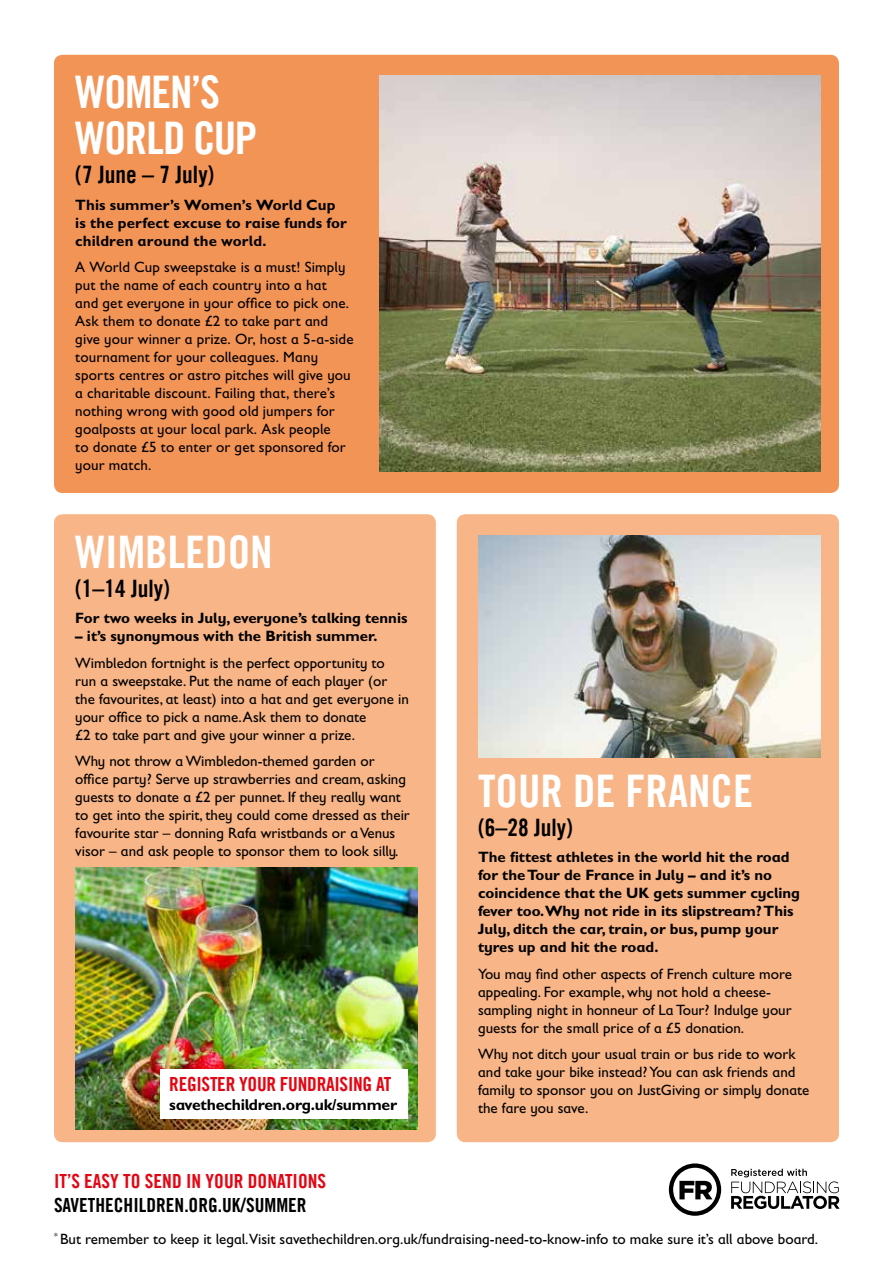
<style>
.page{position:relative;width:893px;height:1263px;background:#fff}
.page>*{position:absolute;margin:0;border:0;box-sizing:border-box;transform-origin:0 0}
.t1{font:45px "Trade Gothic LT Com Bd Cn 20";color:#fff}
.t2{font:45px/46.5px "Trade Gothic LT Com Bd Cn 20";letter-spacing:-.03em;color:#fff}
.t3{font:24px "Trade Gothic LT Com Bd Cn 20";color:#000}
.t4{font:19.5px "Trade Gothic LT Com Bd Cn 20";letter-spacing:-.015em;color:#e30613}
.t5{font:19.5px "Trade Gothic LT Com Bd Cn 20";color:#000}
.t6{font:700 15.75px "Gill Sans Infant Std";letter-spacing:-.015em;color:#000}
.t7{font:15px/18px "Gill Sans Infant Std";color:#000}
.t8{font:700 15px/18px "Gill Sans Infant Std";color:#000}
</style>
<div class="page">
<div style="left:54px;top:55px;width:785px;height:438px;background:#f39457;border-radius:9px"></div>
<div style="left:457px;top:514px;width:382px;height:628px;background:#f8b587;border-radius:9px"></div>
<img style="left:478px;top:535px;width:342px;height:223px">
<div style="left:54px;top:514px;width:382px;height:628px;background:#f8b587;border-radius:9px"></div>
<img style="left:75px;top:868px;width:343px;height:261px">
<img style="left:380px;top:75px;width:441px;height:397px">
<div style="left:161px;top:1069px;width:247px;height:50px;background:#fff"></div>
<svg style="left:669px;top:1163px;width:52px;height:53px"></svg>
<svg style="left:731px;top:1169px;width:109px;height:40px"></svg>
<h1 class="t2" style="left:75px;top:68px;width:183px">WOMEN’S<br>WORLD CUP</h1>
<h2 class="t3" style="left:75px;top:160px;width:140px">(7 June – 7 July)</h2>
<p class="t8" style="left:75px;top:195px;width:273px">This summer’s Women’s World Cup is the perfect excuse to raise funds for children around the world.</p>
<p class="t7" style="left:75px;top:258px;width:280px">A World Cup sweepstake is a must! Simply put the name of each country into a hat and get everyone in your office to pick one.<br>Ask them to donate £2 to take part and give your winner a prize. Or, host a 5-a-side tournament for your colleagues. Many sports centres or astro pitches will give you a charitable discount. Failing that, there’s nothing wrong with good old jumpers for goalposts at your local park. Ask people<br>to donate £5 to enter or get sponsored for your match.</p>
<h1 class="t1" style="left:75px;top:525px;width:199px">WIMBLEDON</h1>
<h2 class="t3" style="left:75px;top:574px;width:96px">(1–14 July)</h2>
<p class="t8" style="left:75px;top:609px;width:334px">For two weeks in July, everyone’s talking tennis</p>
<p class="t8" style="left:75px;top:627px;width:304px">– it’s synonymous with the British summer.</p>
<p class="t7" style="left:75px;top:654px;width:335px">Wimbledon fortnight is the perfect opportunity to run a sweepstake. Put the name of each player (or the favourites, at least) into a hat and get everyone in your office to pick a name. Ask them to donate<br>£2 to take part and give your winner a prize.</p>
<p class="t7" style="left:75px;top:752px;width:336px">Why not throw a Wimbledon-themed garden or office party? Serve up strawberries and cream, asking guests to donate a £2 per punnet. If they really want to get into the spirit, they could come dressed as their favourite star – donning Rafa wristbands or a Venus visor – and ask people to sponsor them to look silly.</p>
<h3 class="t4" style="left:169px;top:1073px;width:224px">REGISTER YOUR FUNDRAISING AT</h3>
<p class="t6" style="left:169px;top:1096px;width:229px">savethechildren.org.uk/summer</p>
<h3 class="t4" style="left:54px;top:1169px;width:274px">IT’S EASY TO SEND IN YOUR DONATIONS</h3>
<h3 class="t5" style="left:54px;top:1193px;width:254px">SAVETHECHILDREN.ORG.UK/SUMMER</h3>
<h1 class="t1" style="left:478px;top:764px;width:276px">TOUR DE FRANCE</h1>
<h2 class="t3" style="left:478px;top:813px;width:96px">(6–28 July)</h2>
<p class="t8" style="left:478px;top:848px;width:323px">The fittest athletes in the world hit the road for the Tour de France in July – and it’s no coincidence that the UK gets summer cycling fever too.Why not ride in its slipstream? This July, ditch the car, train, or bus, pump your tyres up and hit the road.</p>
<p class="t7" style="left:478px;top:965px;width:315px">You may find other aspects of French culture more appealing. For example, why not hold a cheese&shy;sampling night in honneur of La Tour? Indulge your guests for the small price of a £5 donation.</p>
<p class="t7" style="left:478px;top:1045px;width:333px">Why not ditch your usual train or bus ride to work and take your bike instead? You can ask friends and family to sponsor you on JustGiving or simply donate the fare you save.</p>
<p class="t7" style="left:54px;top:1230px;width:766px"><sup>*</sup> But remember to keep it legal.Visit savethechildren.org.uk/fundraising-need-to-know-info to make sure it’s all above board.</p>
</div>
